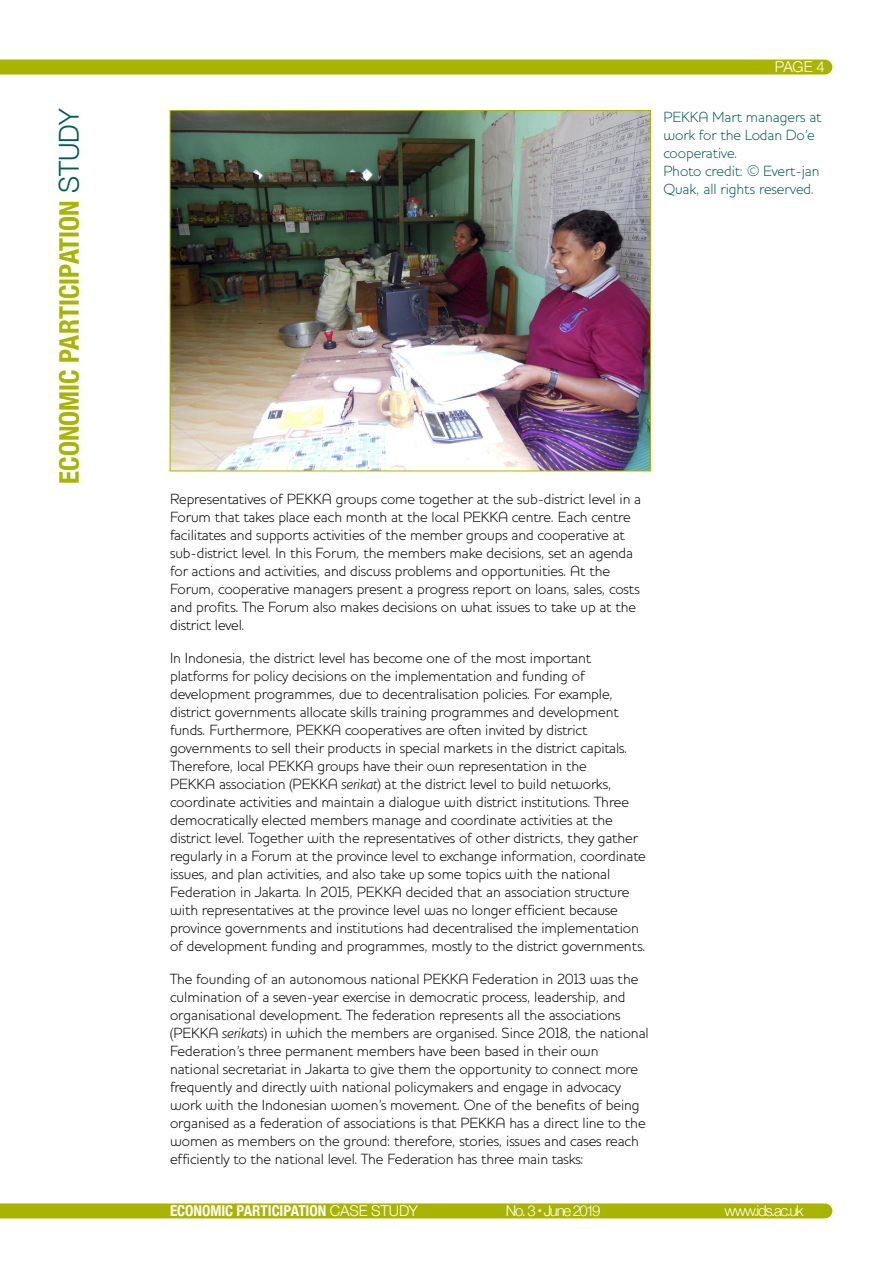
<style>
.page{position:relative;width:893px;height:1263px;background:#fff}
.page>*{position:absolute;margin:0;border:0;box-sizing:border-box;transform-origin:0 0}
.t1{font:700 condensed 27px "Helvetica Neue";color:#a8b400}
.t2{font:300 15px/18px "Houschka";letter-spacing:-.005em;color:#000}
.t3{font:300 15px/18px "Houschka";letter-spacing:-.005em;color:#005d55}
.t4{font:300 15px "Helvetica Neue";letter-spacing:-.08em;color:#fff}
.t5{font:700 condensed 15px "Helvetica Neue";letter-spacing:-.005em;color:#fff}
.s1{font-weight:300;font-stretch:normal;font-size:27.6px;color:#005d55}
.s2{font-style:italic}
.s3{font-weight:300;font-stretch:normal}
</style>
<div class="page">
<div style="left:0;top:1203px;width:825px;height:15px;background:#a8b400"></div>
<div style="left:0;top:60px;width:825px;height:15px;background:#a8b400"></div>
<img style="left:172px;top:112px;width:477px;height:357px">
<h1 class="t1" style="left:47px;top:484px;width:377px;rotate:-90deg">ECONOMIC PARTICIPATION <span class="s1">STUDY</span></h1>
<p class="t4" style="left:775px;top:55px;width:52px">PAGE 4</p>
<p class="t3" style="left:663px;top:108px;width:160px">PEKKA Mart managers at work for the Lodan Do’e cooperative.<br>Photo credit: © Evert-jan<br>Quak, all rights reserved.</p>
<p class="t2" style="left:170px;top:490px;width:473px">Representatives of PEKKA groups come together at the sub-district level in a Forum that takes place each month at the local PEKKA centre. Each centre facilitates and supports activities of the member groups and cooperative at sub-district level. In this Forum<span class="s2">,</span> the members make decisions, set an agenda for actions and activities, and discuss problems and opportunities. At the Forum, cooperative managers present a progress report on loans, sales, costs and profits. The Forum also makes decisions on what issues to take up at the district level.</p>
<p class="t2" style="left:170px;top:649px;width:477px">In Indonesia, the district level has become one of the most important platforms for policy decisions on the implementation and funding of development programmes, due to decentralisation policies. For example, district governments allocate skills training programmes and development funds. Furthermore, PEKKA cooperatives are often invited by district governments to sell their products in special markets in the district capitals.<br>Therefore, local PEKKA groups have their own representation in the<br>PEKKA association (PEKKA <span class="s2">serikat</span>) at the district level to build networks, coordinate activities and maintain a dialogue with district institutions. Three democratically elected members manage and coordinate activities at the district level. Together with the representatives of other districts, they gather regularly in a Forum at the province level to exchange information, coordinate issues, and plan activities, and also take up some topics with the national Federation in Jakarta. In 2015, PEKKA decided that an association structure with representatives at the province level was no longer efficient because province governments and institutions had decentralised the implementation of development funding and programmes, mostly to the district governments.</p>
<p class="t2" style="left:170px;top:970px;width:480px">The founding of an autonomous national PEKKA Federation in 2013 was the culmination of a seven-year exercise in democratic process, leadership, and organisational development. The federation represents all the associations (PEKKA <span class="s2">serikats</span>) in which the members are organised. Since 2018, the national Federation’s three permanent members have been based in their own national secretariat in Jakarta to give them the opportunity to connect more frequently and directly with national policymakers and engage in advocacy work with the Indonesian women’s movement. One of the benefits of being organised as a federation of associations is that PEKKA has a direct line to the women as members on the ground: therefore, stories, issues and cases reach efficiently to the national level. The Federation has three main tasks:</p>
<p class="t5" style="left:170px;top:1198px;width:249px">ECONOMIC PARTICIPATION <span class="s3">CASE STUDY</span></p>
<p class="t4" style="left:506px;top:1199px;width:96px">No. 3 June 2019</p>
<p class="t4" style="left:724px;top:1199px;width:81px">www.ids.ac.uk</p>
</div>
